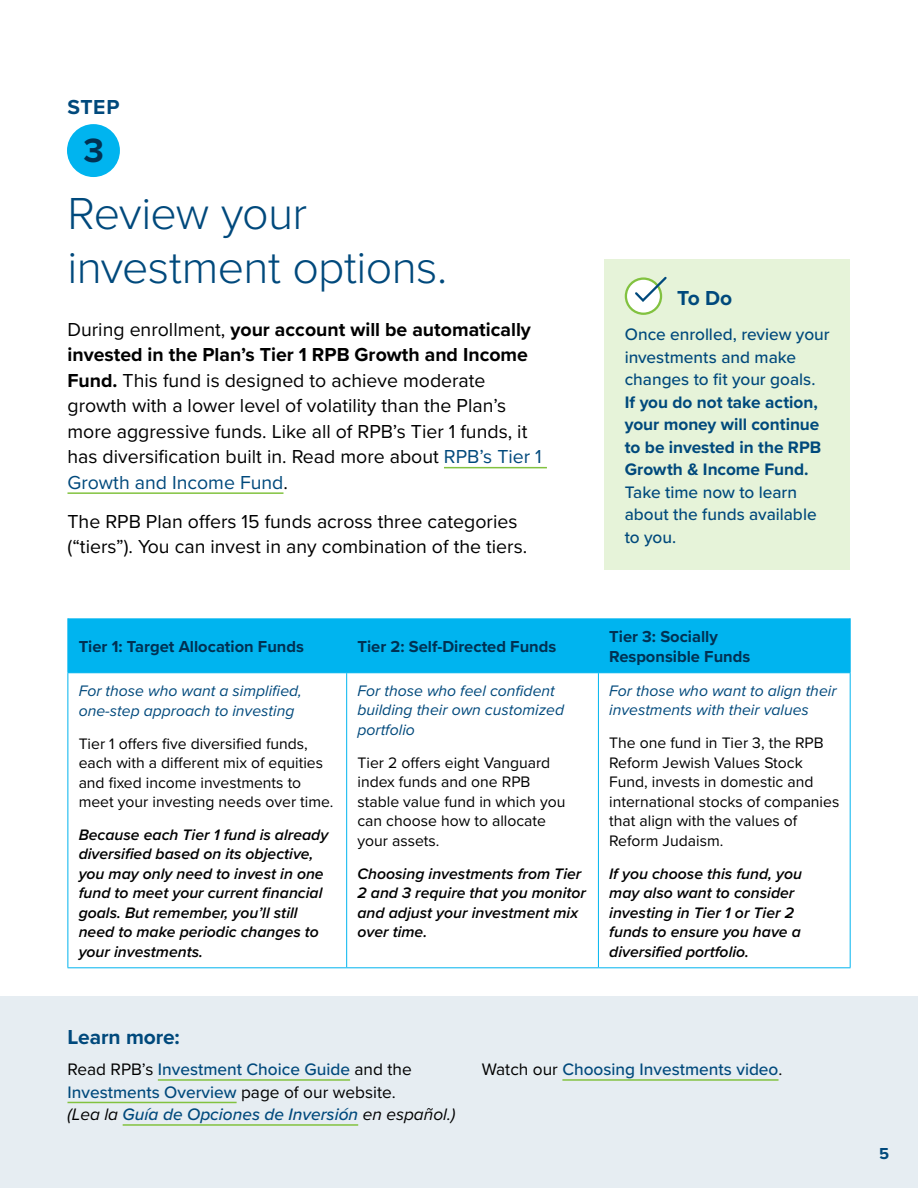
<style>
.page{position:relative;width:918px;height:1188px;background:#fff}
.page>*{position:absolute;margin:0;border:0;box-sizing:border-box;transform-origin:0 0}
.t1{font:300 46.5px/54px "Proxima Nova";letter-spacing:-.015em;color:#00497c}
.t2{font:700 34.95px "Proxima Nova";color:#003153}
.t3{font:700 21px "Proxima Nova";letter-spacing:-.005em;color:#00497c}
.t4{font:19.5px/25.5px "Proxima Nova";color:#000}
.t5{font:500 17.25px/22.5px "Proxima Nova";color:#00497c}
.t6{font:700 17.25px/22.5px "Proxima Nova";color:#00497c}
.t7{font:700 16.5px/19.8px "Proxima Nova";color:#003153}
.t8{font:700 16.5px "Proxima Nova";color:#00497c}
.t9{font:italic 600 15.75px/19.5px "Proxima Nova";color:#000}
.t10{font:15.75px/19.5px "Proxima Nova";color:#000}
.t11{font:italic 15.75px/19.5px "Proxima Nova";color:#00497c}
.s1{font-weight:700}
.s2{color:#00497c}
.s3{font-weight:400;color:#000}
.s4{font-weight:400;font-style:italic;color:#000}
.s5{font-style:italic}
</style>
<div class="page">
<hr style="left:444px;top:467px;width:103px;height:1px;background:#82c240">
<hr style="left:68px;top:492px;width:215px;height:2px;background:#82c240">
<div style="left:67px;top:124px;width:53px;height:53px;background:#00b4ef;border-radius:50%"></div>
<div style="left:0;top:996px;width:918px;height:192px;background:#e6edf2"></div>
<hr style="left:158px;top:1079px;width:192px;height:2px;background:#82c240">
<hr style="left:68px;top:1102px;width:169px;height:1px;background:#82c240">
<hr style="left:123px;top:1124px;width:235px;height:2px;background:#82c240">
<hr style="left:562px;top:1079px;width:217px;height:2px;background:#82c240">
<div style="left:69px;top:618px;width:781px;height:54px;background:#00b4ef"></div>
<hr style="left:68px;top:672px;width:279px;height:1px;background:#00b4ef">
<hr style="left:68px;top:673px;width:1px;height:294px;background:#00b4ef">
<hr style="left:347px;top:672px;width:251px;height:1px;background:#00b4ef">
<hr style="left:346px;top:673px;width:1px;height:294px;background:#00b4ef">
<hr style="left:598px;top:672px;width:253px;height:1px;background:#00b4ef">
<hr style="left:598px;top:673px;width:1px;height:294px;background:#00b4ef">
<hr style="left:850px;top:673px;width:1px;height:294px;background:#00b4ef">
<hr style="left:68px;top:967px;width:279px;height:1px;background:#00b4ef">
<hr style="left:347px;top:967px;width:251px;height:1px;background:#00b4ef">
<hr style="left:598px;top:967px;width:253px;height:1px;background:#00b4ef">
<hr style="left:68px;top:618px;width:1px;height:54px;background:#00b4ef">
<hr style="left:850px;top:618px;width:1px;height:54px;background:#00b4ef">
<div style="left:604px;top:259px;width:246px;height:311px;background:#e6f3d9"></div>
<svg style="left:626px;top:279px;width:35px;height:35px"></svg>
<div style="left:625px;top:277px;width:37px;height:38px;border:2px solid #82c240;border-radius:50%"></div>
<svg style="left:633px;top:276px;width:34px;height:28px"></svg>
<h3 class="t3" style="left:67px;top:91px;width:53px">STEP</h3>
<h2 class="t2" style="left:83px;top:124px;width:22px">3</h2>
<h1 class="t1" style="left:68px;top:184px;width:381px">Review your investment options.</h1>
<p class="t4" style="left:68px;top:316px;width:476px">During enrollment, <span class="s1">your account will be automatically invested in the Plan’s Tier 1 RPB Growth and Income Fund.</span> This fund is designed to achieve moderate growth with a lower level of volatility than the Plan’s more aggressive funds. Like all of RPB’s Tier 1 funds, it has diversification built in. Read more about <span class="s2">RPB’s Tier 1<br>Growth and Income Fund</span>.</p>
<p class="t4" style="left:68px;top:508px;width:461px">The RPB Plan offers 15 funds across three categories (“tiers”). You can invest in any combination of the tiers.</p>
<h3 class="t3" style="left:677px;top:282px;width:57px">To Do</h3>
<p class="t5" style="left:625px;top:323px;width:206px">Once enrolled, review your investments and make changes to fit your goals.</p>
<p class="t6" style="left:625px;top:390px;width:198px">If you do not take action, your money will continue to be invested in the RPB<br>Growth &amp; Income Fund.</p>
<p class="t5" style="left:625px;top:480px;width:193px">Take time now to learn about the funds available to you.</p>
<p class="t7" style="left:79px;top:636px;width:227px">Tier 1: Target Allocation Funds</p>
<p class="t7" style="left:357px;top:636px;width:200px">Tier 2: Self-Directed Funds</p>
<p class="t7" style="left:609px;top:626px;width:143px">Tier 3: Socially<br>Responsible Funds</p>
<p class="t11" style="left:79px;top:680px;width:225px">For those who want a simplified, one-step approach to investing</p>
<p class="t10" style="left:79px;top:733px;width:256px">Tier 1 offers five diversified funds, each with a different mix of equities and fixed income investments to meet your investing needs over time.</p>
<p class="t9" style="left:79px;top:825px;width:251px">Because each Tier 1 fund is already diversified based on its objective, you may only need to invest in one fund to meet your current financial goals. But remember, you’ll still need to make periodic changes to your investments.</p>
<p class="t11" style="left:357px;top:680px;width:208px">For those who feel confident building their own customized portfolio</p>
<p class="t10" style="left:357px;top:752px;width:209px">Tier 2 offers eight Vanguard index funds and one RPB stable value fund in which you can choose how to allocate your assets.</p>
<p class="t9" style="left:357px;top:864px;width:230px">Choosing investments from Tier<br>2 and 3 require that you monitor and adjust your investment mix over time.</p>
<p class="t11" style="left:609px;top:680px;width:229px">For those who want to align their investments with their values</p>
<p class="t10" style="left:609px;top:733px;width:232px">The one fund in Tier 3, the RPB<br>Reform Jewish Values Stock<br>Fund, invests in domestic and international stocks of companies that align with the values of<br>Reform Judaism.</p>
<p class="t9" style="left:609px;top:864px;width:194px">If you choose this fund, you may also want to consider investing in Tier 1 or Tier 2 funds to ensure you have a diversified portfolio.</p>
<h3 class="t3" style="left:68px;top:1021px;width:114px">Learn more:</h3>
<p class="t5" style="left:68px;top:1058px;width:389px"><span class="s3">Read RPB’s</span> Investment Choice Guide <span class="s3">and the<br></span>Investments Overview <span class="s3">page of our website.<br></span><span class="s4">(Lea la</span> <span class="s5">Guía de Opciones de Inversión</span> <span class="s4">en español.)</span></p>
<p class="t5" style="left:482px;top:1058px;width:302px"><span class="s3">Watch our</span> Choosing Investments video<span class="s3">.</span></p>
<p class="t8" style="left:879px;top:1141px;width:12px">5</p>
</div>
